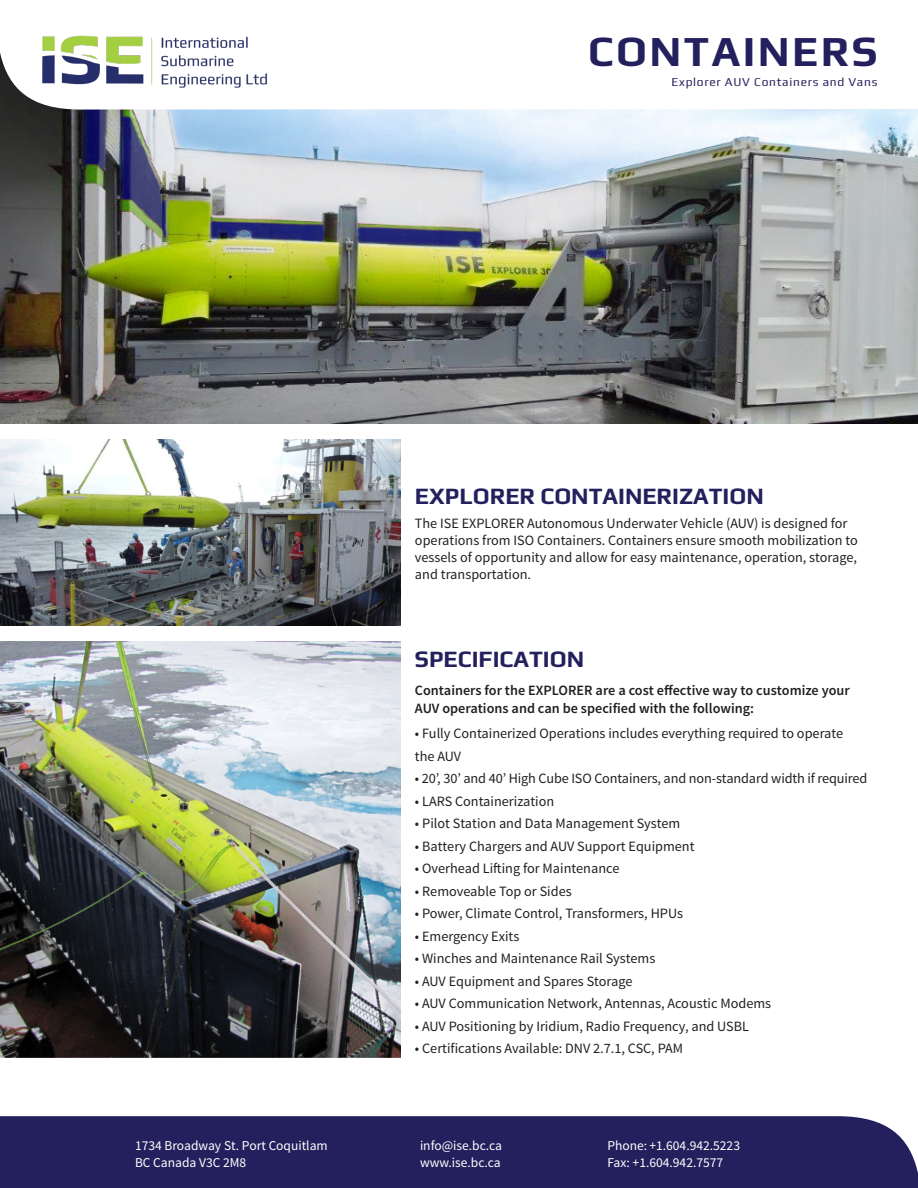
<style>
.page{position:relative;width:918px;height:1188px;background:#fff}
.page>*{position:absolute;margin:0;border:0;box-sizing:border-box;transform-origin:0 0}
.t1{font:700 42.6px "Play";letter-spacing:.06em;color:#24205d}
.t2{font:700 23.25px "Play";color:#24205d}
.t3{font:14.25px/17.1px "Source Sans Pro";color:#231f20}
.t4{font:600 14.25px/17.1px "Source Sans Pro";color:#231f20}
.t5{font:13.5px "Source Sans Pro";color:#fff}
.t6{font:12px "Play";letter-spacing:.06em;color:#24205d}
</style>
<div class="page">
<div style="left:0;top:1116px;width:918px;height:72px;background:#24205d"></div>
<img style="left:0;top:110px;width:918px;height:313px">
<img style="left:0;top:440px;width:401px;height:185px">
<img style="left:0;top:642px;width:401px;height:415px">
<svg style="left:0;top:53px;width:918px;height:57px"></svg>
<img style="left:40px;top:35px;width:228px;height:64px">
<p class="t1" style="left:588px;top:21px;width:291px">CONTAINERS</p>
<p class="t6" style="left:672px;top:73px;width:207px">Explorer AUV Containers and Vans</p>
<p class="t5" style="left:135px;top:1137px;width:194px">1734 Broadway St. Port Coquitlam</p>
<p class="t5" style="left:135px;top:1154px;width:113px">BC Canada V3C 2M8</p>
<p class="t2" style="left:415px;top:479px;width:350px">EXPLORER CONTAINERIZATION</p>
<p class="t3" style="left:415px;top:515px;width:444px">The ISE EXPLORER Autonomous Underwater Vehicle (AUV) is designed for operations from ISO Containers. Containers ensure smooth mobilization to vessels of opportunity and allow for easy maintenance, operation, storage, and transportation.</p>
<p class="t2" style="left:415px;top:643px;width:171px">SPECIFICATION</p>
<p class="t4" style="left:415px;top:683px;width:436px">Containers for the EXPLORER are a cost effective way to customize your<br>AUV operations and can be specified with the following:</p>
<p class="t3" style="left:415px;top:723px;width:430px;line-height:22.5px">• Fully Containerized Operations includes everything required to operate the AUV</p>
<p class="t3" style="left:415px;top:770px;width:454px">• 20’, 30’ and 40’ High Cube ISO Containers, and non-standard width if required</p>
<p class="t3" style="left:415px;top:793px;width:141px">• LARS Containerization</p>
<p class="t3" style="left:415px;top:815px;width:267px">• Pilot Station and Data Management System</p>
<p class="t3" style="left:415px;top:838px;width:281px">• Battery Chargers and AUV Support Equipment</p>
<p class="t3" style="left:415px;top:860px;width:206px">• Overhead Lifting for Maintenance</p>
<p class="t3" style="left:415px;top:883px;width:158px">• Removeable Top or Sides</p>
<p class="t3" style="left:415px;top:905px;width:270px">• Power, Climate Control, Transformers, HPUs</p>
<p class="t3" style="left:415px;top:928px;width:106px">• Emergency Exits</p>
<p class="t3" style="left:415px;top:950px;width:242px">• Winches and Maintenance Rail Systems</p>
<p class="t3" style="left:415px;top:973px;width:219px">• AUV Equipment and Spares Storage</p>
<p class="t3" style="left:415px;top:995px;width:358px">• AUV Communication Network, Antennas, Acoustic Modems</p>
<p class="t3" style="left:415px;top:1018px;width:336px">• AUV Positioning by Iridium, Radio Frequency, and USBL</p>
<p class="t3" style="left:415px;top:1040px;width:270px">• Certifications Available: DNV 2.7.1, CSC, PAM</p>
<p class="t5" style="left:420px;top:1137px;width:84px">info@ise.bc.ca</p>
<p class="t5" style="left:420px;top:1154px;width:82px">www.ise.bc.ca</p>
<p class="t5" style="left:608px;top:1137px;width:134px">Phone: +1.604.942.5223</p>
<p class="t5" style="left:608px;top:1154px;width:117px">Fax: +1.604.942.7577</p>
</div>
